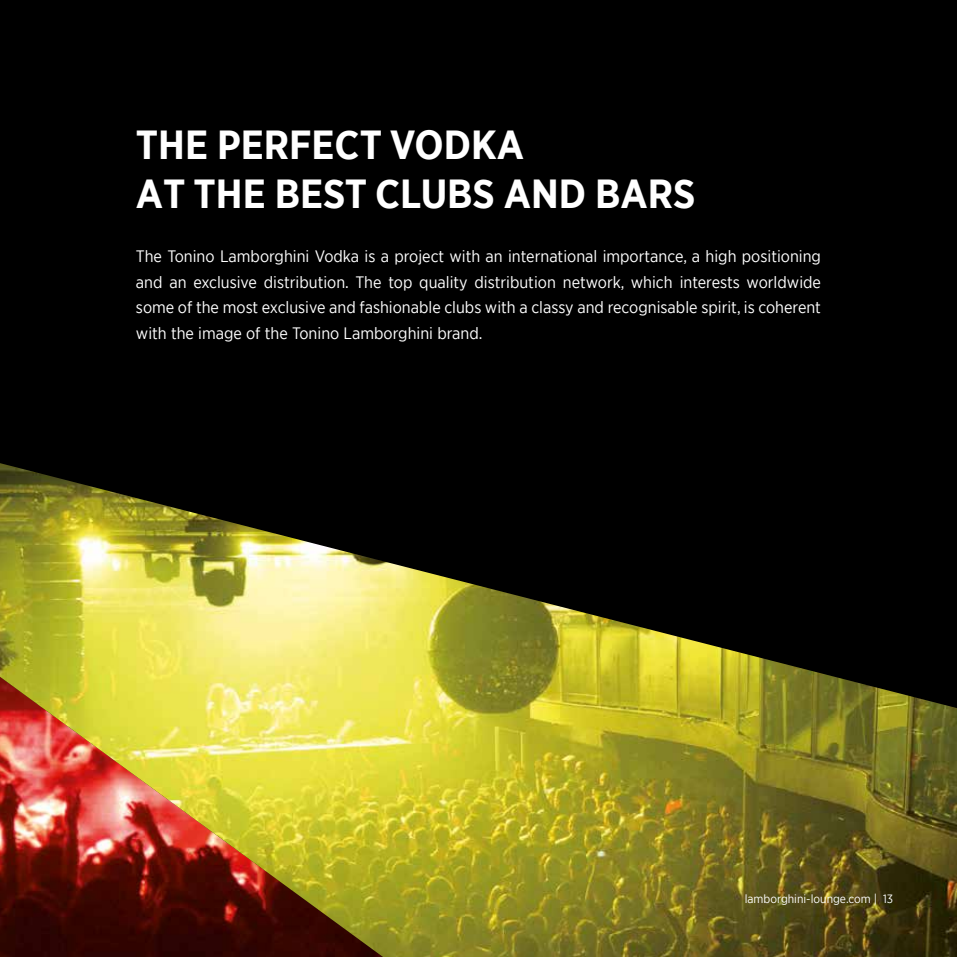
<style>
.page{position:relative;width:957px;height:957px;background:#000}
.page>*{position:absolute;margin:0;border:0;box-sizing:border-box;transform-origin:0 0}
.t1{font:700 40.5px/48.6px "Gotham Narrow";color:#fff}
.t2{font:16.5px/25.5px "Gotham Narrow";color:#fff;text-align:justify}
.t3{font:12px "Gotham Narrow";color:#fff}
</style>
<div class="page">
<img style="left:0;top:463px;width:957px;height:494px">
<h1 class="t1" style="left:136px;top:120px;width:561px">THE PERFECT VODKA<br>AT THE BEST CLUBS AND BARS</h1>
<p class="t2" style="left:136px;top:244px;width:686px">The Tonino Lamborghini Vodka is a project with an international importance, a high positioning and an exclusive distribution. The top quality distribution network, which interests worldwide some of the most exclusive and fashionable clubs with a classy and recognisable spirit, is coherent with the image of the Tonino Lamborghini brand.</p>
<p class="t3" style="left:744px;top:891px;width:150px">lamborghini-lounge.com | 13</p>
</div>
